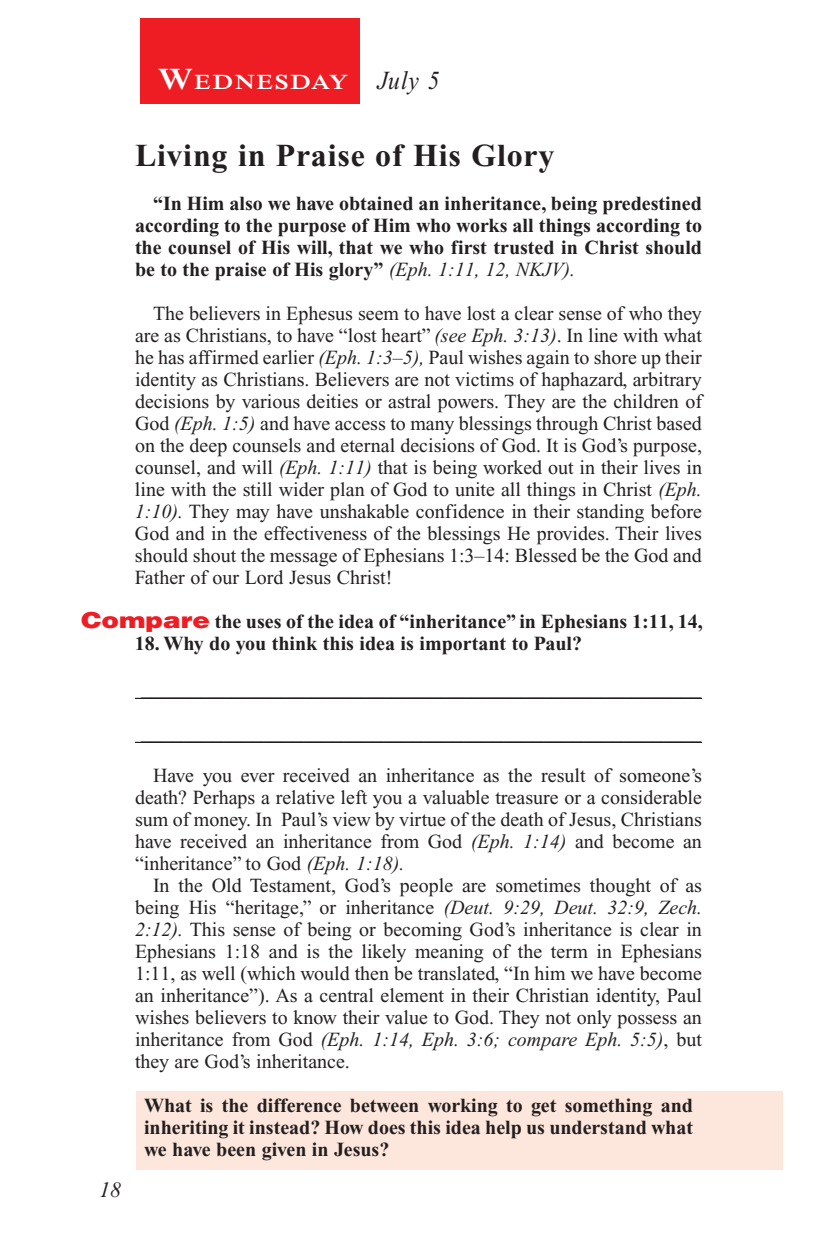
<style>
.page{position:relative;width:819px;height:1260px;background:#fff}
.page>*{position:absolute;margin:0;border:0;box-sizing:border-box;transform-origin:0 0}
.Head{font:700 32px "Times New Roman PS Std";letter-spacing:.025em;color:#231f20}
.Lesson_Dates{font:italic 26px "Times New Roman PS Std";color:#231f20;scale:.9 1}
.t1{font:italic 22px "Times New Roman PS Std";color:#231f20}
.Daily_Header{font:600 21px "Times NRMT Std";letter-spacing:.07em;color:#fff;scale:1.1 1}
.Body_SB{font:20px/22px "Times New Roman PS Std";color:#231f20;text-align:justify}
.Body{font:20px/22px "Times New Roman PS Std";color:#231f20;text-align:justify}
.Body-2{font:700 20px/22px "Times New Roman PS Std";color:#231f20;text-align:justify}
.x-screened_box-text{font:700 20px/22px "Times New Roman PS Std";color:#231f20;text-align:justify}
.Blank_Lines{font:20px "Times New Roman PS Std";color:#231f20}
.Question{font:700 20px "Times New Roman PS Std";color:#231f20}
.s1{font-size:30px}
.s2{font-weight:400;font-style:italic}
.s3{font-style:italic}
.s4{font-family:"Helvetica LT Std";font-weight:900;font-size:22px;color:#ee1d23}
</style>
<div class="page">
<div style="left:140px;top:18px;width:220px;height:86px;background:#ee1d23"></div>
<div style="left:137px;top:1091px;width:646px;height:78px;background:#fde7dc"></div>
<hr style="left:135px;top:698px;width:567px;height:1px;background:#231f20">
<hr style="left:135px;top:742px;width:567px;height:1px;background:#231f20">
<p class="Daily_Header" style="left:158px;top:70px;width:175px"><span class="s1">W</span>EDNESDAY</p>
<p class="Lesson_Dates" style="left:378px;top:66px;width:70px">July 5</p>
<p class="Head" style="left:135px;top:138px;width:421px">Living in Praise of His Glory</p>
<p class="Body-2" style="left:135px;top:193px;width:569px;text-indent:18px">“In Him also we have obtained an inheritance, being predestined according to the purpose of Him who works all things according to the counsel of His will, that we who first trusted in Christ should be to the praise of His glory” <span class="s2">(Eph. 1:11, 12, NKJV).</span></p>
<p class="Body_SB" style="left:135px;top:303px;width:569px;text-indent:18px">The believers in Ephesus seem to have lost a clear sense of who they are as Christians, to have “lost heart” <span class="s3">(see Eph. 3:13)</span>. In line with what he has affirmed earlier <span class="s3">(Eph. 1:3–5),</span> Paul wishes again to shore up their identity as Christians. Believers are not victims of haphazard, arbitrary decisions by various deities or astral powers. They are the children of God <span class="s3">(Eph. 1:5)</span> and have access to many blessings through Christ based on the deep counsels and eternal decisions of God. It is God’s purpose, counsel, and will <span class="s3">(Eph. 1:11)</span> that is being worked out in their lives in line with the still wider plan of God to unite all things in Christ <span class="s3">(Eph.<br>1:10).</span> They may have unshakable confidence in their standing before God and in the effectiveness of the blessings He provides. Their lives should shout the message of Ephesians 1:3–14: Blessed be the God and Father of our Lord Jesus Christ!</p>
<p class="Question" style="left:81px;top:611px;width:623px"><span class="s4">Compare</span> the uses of the idea of “inheritance” in Ephesians 1:11, 14,</p>
<p class="Question" style="left:135px;top:633px;width:449px">18. Why do you think this idea is important to Paul?</p>
<p class="Blank_Lines" style="left:141px;top:679px;width:561px">________________________________________________________</p>
<p class="t1" style="left:99px;top:1178px;width:23px">18</p>
<p class="Blank_Lines" style="left:141px;top:723px;width:561px">________________________________________________________</p>
<p class="Body" style="left:135px;top:765px;width:569px;text-indent:18px">Have you ever received an inheritance as the result of someone’s death? Perhaps a relative left you a valuable treasure or a considerable sum of money. In Paul’s view by virtue of the death of Jesus, Christians have received an inheritance from God <span class="s3">(Eph. 1:14)</span> and become an “inheritance” to God <span class="s3">(Eph. 1:18).</span></p>
<p class="Body" style="left:135px;top:875px;width:569px;text-indent:18px">In the Old Testament, God’s people are sometimes thought of as being His “heritage,” or inheritance <span class="s3">(Deut. 9:29, Deut. 32:9, Zech.<br>2:12).</span> This sense of being or becoming God’s inheritance is clear in Ephesians 1:18 and is the likely meaning of the term in Ephesians 1:11, as well (which would then be translated, “In him we have become an inheritance”). As a central element in their Christian identity, Paul wishes believers to know their value to God. They not only possess an inheritance from God <span class="s3">(Eph. 1:14, Eph. 3:6; compare Eph. 5:5)</span>, but they are God’s inheritance.</p>
<p class="x-screened_box-text" style="left:144px;top:1095px;width:551px">What is the difference between working to get something and inheriting it instead? How does this idea help us understand what we have been given in Jesus?</p>
</div>
